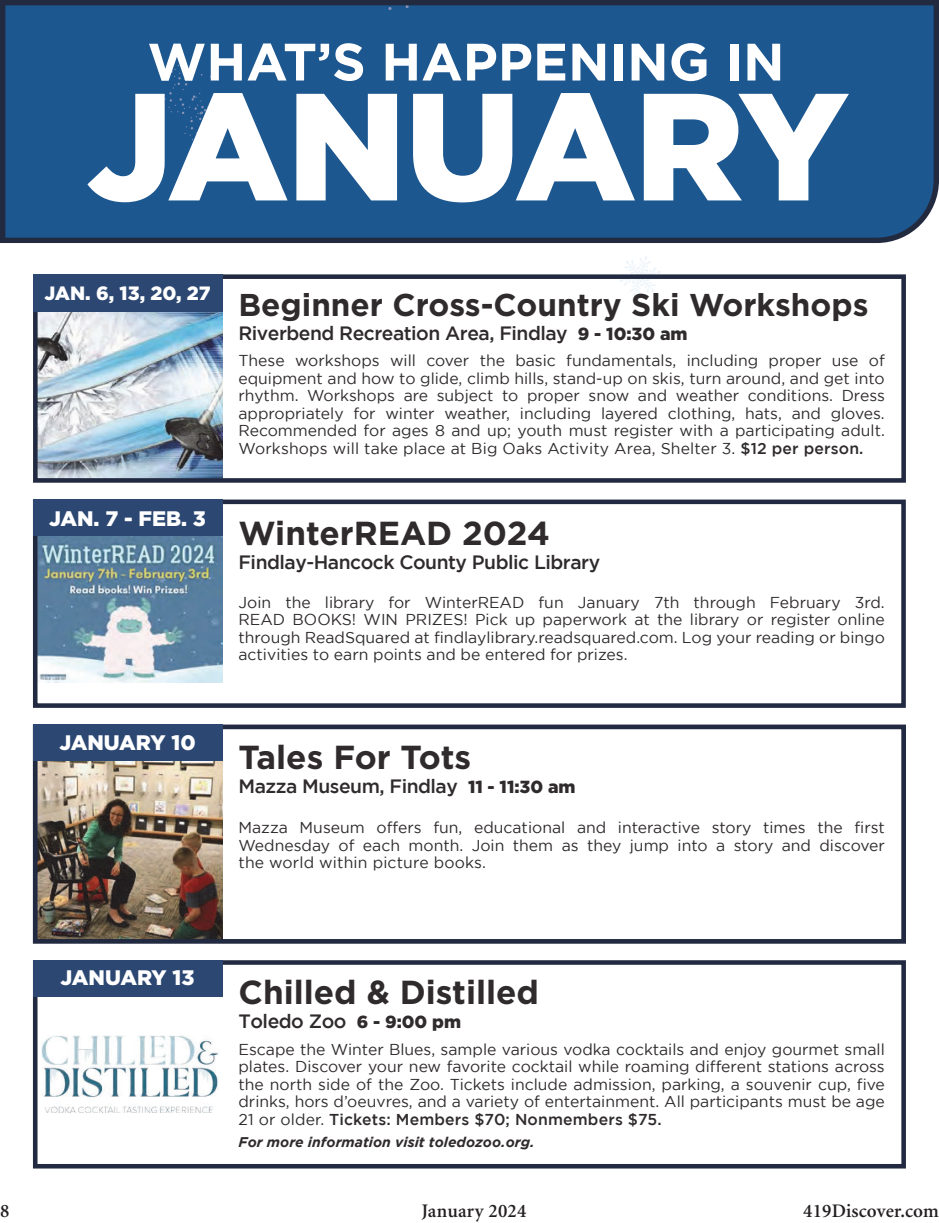
<style>
.page{position:relative;width:939px;height:1223px;background:#fff}
.page>*{position:absolute;margin:0;border:0;box-sizing:border-box;transform-origin:0 0}
.t1{font:900 152.25px "Gotham";letter-spacing:-.02em;color:#fff}
.t2{font:700 52.5px "Gotham";color:#fff}
.t3{font:700 33.25px "Gotham";color:#2f2b2d}
.t4{font:700 31.5px "Gotham";color:#2f2b2d}
.t5{font:900 21px "Gotham";color:#fff}
.t6{font:500 19.25px "Gotham";letter-spacing:-.025em;color:#2f2b2d}
.t7{font:600 19.25px "Minion";letter-spacing:.01em;color:#231f20}
.t8{font:900 19.25px "Gotham";color:#fff}
.t9{font:15.75px/17.5px "Gotham";color:#2f2b2d;text-align:justify}
.t10{font:italic 700 14px "Gotham";color:#2f2b2d}
.s1{font-weight:900;font-size:17.5px}
.s2{font-weight:500}
</style>
<div class="page">
<img style="left:39px;top:312px;width:183px;height:164px">
<img style="left:39px;top:536px;width:183px;height:146px">
<svg style="left:620px;top:256px;width:41px;height:40px"></svg>
<img style="left:39px;top:760px;width:183px;height:177px">
<div style="left:33px;top:274px;width:873px;height:208px;border:5px solid #222a41"></div>
<div style="left:33px;top:274px;width:189px;height:38px;background:#2c4772"></div>
<div style="left:33px;top:499px;width:873px;height:208px;border:5px solid #222a41"></div>
<div style="left:33px;top:499px;width:189px;height:37px;background:#2c4772"></div>
<div style="left:33px;top:724px;width:873px;height:219px;border:5px solid #222a41"></div>
<div style="left:33px;top:724px;width:189px;height:36px;background:#2c4772"></div>
<div style="left:33px;top:960px;width:873px;height:208px;border:5px solid #222a41"></div>
<div style="left:33px;top:960px;width:189px;height:36px;background:#2c4772"></div>
<img style="left:42px;top:1035px;width:176px;height:77px">
<div style="left:0;top:0;width:939px;height:243px;background:#1d5790"></div>
<p class="t2" style="left:147px;top:32px;width:638px">WHAT’S HAPPENING IN</p>
<p class="t1" style="left:87px;top:58px;width:763px">JANUARY</p>
<p class="t8" style="left:44px;top:282px;width:168px">JAN. 6, 13, 20, 27</p>
<p class="t5" style="left:49px;top:506px;width:158px">JAN. 7 - FEB. 3</p>
<p class="t4" style="left:238px;top:286px;width:631px">Beginner Cross-Country Ski Workshops</p>
<p class="t6" style="left:238px;top:322px;width:450px">Riverbend Recreation Area, Findlay <span class="s1">9 - 10:30 am</span></p>
<p class="t9" style="left:238px;top:352px;width:648px">These workshops will cover the basic fundamentals, including proper use of equipment and how to glide, climb hills, stand-up on skis, turn around, and get into rhythm. Workshops are subject to proper snow and weather conditions. Dress appropriately for winter weather, including layered clothing, hats, and gloves.<br>Recommended for ages 8 and up; youth must register with a participating adult.<br>Workshops will take place at Big Oaks Activity Area, Shelter 3. <span class="s2">$12 per person.</span></p>
<p class="t3" style="left:238px;top:514px;width:313px">WinterREAD 2024</p>
<p class="t6" style="left:238px;top:551px;width:363px">Findlay-Hancock County Public Library</p>
<p class="t9" style="left:238px;top:593px;width:648px">Join the library for WinterREAD fun January 7th through February 3rd.<br>READ BOOKS! WIN PRIZES! Pick up paperwork at the library or register online through ReadSquared at findlaylibrary.readsquared.com. Log your reading or bingo activities to earn points and be entered for prizes.</p>
<p class="t5" style="left:59px;top:730px;width:138px">JANUARY 10</p>
<p class="t3" style="left:238px;top:737px;width:234px">Tales For Tots</p>
<p class="t6" style="left:238px;top:775px;width:338px">Mazza Museum, Findlay <span class="s1">11 - 11:30 am</span></p>
<p class="t9" style="left:238px;top:818px;width:648px">Mazza Museum offers fun, educational and interactive story times the first Wednesday of each month. Join them as they jump into a story and discover the world within picture books.</p>
<p class="t5" style="left:60px;top:965px;width:136px">JANUARY 13</p>
<p class="t3" style="left:238px;top:972px;width:302px">Chilled &amp; Distilled</p>
<p class="t6" style="left:238px;top:1010px;width:224px">Toledo Zoo <span class="s1">6 - 9:00 pm</span></p>
<p class="t9" style="left:238px;top:1039px;width:648px">Escape the Winter Blues, sample various vodka cocktails and enjoy gourmet small plates. Discover your new favorite cocktail while roaming different stations across the north side of the Zoo. Tickets include admission, parking, a souvenir cup, five drinks, hors d’oeuvres, and a variety of entertainment. All participants must be age 21 or older. <span class="s2">Tickets: Members $70; Nonmembers $75.</span></p>
<p class="t10" style="left:238px;top:1134px;width:298px">For more information visit toledozoo.org.</p>
<p class="t7" style="left:0;top:1200px;width:11px">8</p>
<p class="t7" style="left:421px;top:1200px;width:106px">January 2024</p>
<p class="t7" style="left:803px;top:1200px;width:137px">419Discover.com</p>
</div>
